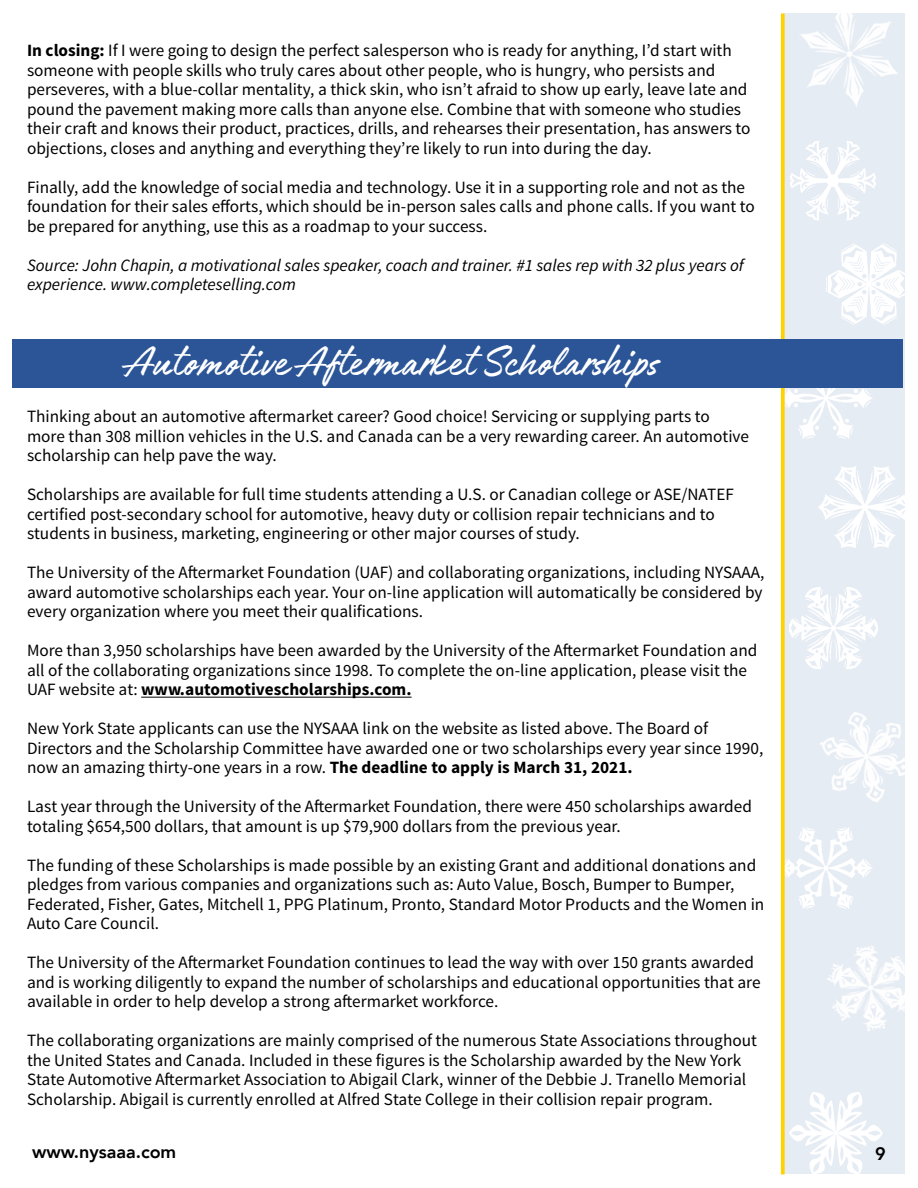
<style>
.page{position:relative;width:918px;height:1188px;background:#fff}
.page>*{position:absolute;margin:0;border:0;box-sizing:border-box;transform-origin:0 0}
.t1{font:48px "Authenia Solid";letter-spacing:.01em;color:#fff}
.t2{font:800 18px "Avenir";color:#000}
.t3{font:17.25px/19.5px "Source Sans Pro";color:#000}
.t4{font:italic 17.25px/19.5px "Source Sans Pro";color:#000}
.s1{font-weight:700}
</style>
<div class="page">
<div style="left:783px;top:14px;width:121px;height:1160px;background:#e6ecf4"></div>
<img style="left:780px;top:388px;width:92px;height:50px">
<img style="left:818px;top:467px;width:87px;height:80px">
<img style="left:820px;top:705px;width:85px;height:103px">
<img style="left:827px;top:935px;width:78px;height:106px">
<img style="left:828px;top:244px;width:77px;height:80px">
<img style="left:780px;top:827px;width:92px;height:81px">
<img style="left:789px;top:588px;width:89px;height:81px">
<img style="left:790px;top:1093px;width:93px;height:80px">
<img style="left:790px;top:141px;width:86px;height:80px">
<img style="left:781px;top:13px;width:124px;height:104px">
<svg style="left:781px;top:14px;width:4px;height:1160px;background:#fcd314"></svg>
<hr style="left:141px;top:697px;width:271px;height:1px;background:#000">
<div style="left:12px;top:339px;width:891px;height:49px;background:#2b5597"></div>
<p class="t3" style="left:27px;top:41px;width:725px"><span class="s1">In closing:</span> If I were going to design the perfect salesperson who is ready for anything, I’d start with someone with people skills who truly cares about other people, who is hungry, who persists and perseveres, with a blue-collar mentality, a thick skin, who isn’t afraid to show up early, leave late and pound the pavement making more calls than anyone else. Combine that with someone who studies their craft and knows their product, practices, drills, and rehearses their presentation, has answers to objections, closes and anything and everything they’re likely to run into during the day.</p>
<p class="t3" style="left:27px;top:178px;width:729px">Finally, add the knowledge of social media and technology. Use it in a supporting role and not as the foundation for their sales efforts, which should be in-person sales calls and phone calls. If you want to be prepared for anything, use this as a roadmap to your success.</p>
<p class="t4" style="left:27px;top:255px;width:718px">Source: John Chapin, a motivational sales speaker, coach and trainer. #1 sales rep with 32 plus years of experience. www.completeselling.com</p>
<h1 class="t1" style="left:124px;top:337px;width:536px">Automotive Aftermarket Scholarships</h1>
<p class="t3" style="left:27px;top:407px;width:724px">Thinking about an automotive aftermarket career? Good choice! Servicing or supplying parts to more than 308 million vehicles in the U.S. and Canada can be a very rewarding career. An automotive scholarship can help pave the way.</p>
<p class="t3" style="left:27px;top:485px;width:708px">Scholarships are available for full time students attending a U.S. or Canadian college or ASE/NATEF certified post-secondary school for automotive, heavy duty or collision repair technicians and to students in business, marketing, engineering or other major courses of study.</p>
<p class="t3" style="left:27px;top:563px;width:739px;text-align:justify">The University of the Aftermarket Foundation (UAF) and collaborating organizations, including NYSAAA, award automotive scholarships each year. Your on-line application will automatically be considered by every organization where you meet their qualifications.</p>
<p class="t3" style="left:27px;top:641px;width:732px">More than 3,950 scholarships have been awarded by the University of the Aftermarket Foundation and all of the collaborating organizations since 1998. To complete the on-line application, please visit the<br>UAF website at: <span class="s1">www.automotivescholarships.com.</span></p>
<p class="t3" style="left:27px;top:719px;width:738px">New York State applicants can use the NYSAAA link on the website as listed above. The Board of<br>Directors and the Scholarship Committee have awarded one or two scholarships every year since 1990, now an amazing thirty-one years in a row. <span class="s1">The deadline to apply is March 31, 2021.</span></p>
<p class="t3" style="left:27px;top:797px;width:726px">Last year through the University of the Aftermarket Foundation, there were 450 scholarships awarded totaling $654,500 dollars, that amount is up $79,900 dollars from the previous year.</p>
<p class="t3" style="left:27px;top:856px;width:739px">The funding of these Scholarships is made possible by an existing Grant and additional donations and pledges from various companies and organizations such as: Auto Value, Bosch, Bumper to Bumper, Federated, Fisher, Gates, Mitchell 1, PPG Platinum, Pronto, Standard Motor Products and the Women in Auto Care Council.</p>
<p class="t3" style="left:27px;top:953px;width:735px">The University of the Aftermarket Foundation continues to lead the way with over 150 grants awarded and is working diligently to expand the number of scholarships and educational opportunities that are available in order to help develop a strong aftermarket workforce.</p>
<p class="t3" style="left:27px;top:1031px;width:731px">The collaborating organizations are mainly comprised of the numerous State Associations throughout the United States and Canada. Included in these figures is the Scholarship awarded by the New York State Automotive Aftermarket Association to Abigail Clark, winner of the Debbie J. Tranello Memorial Scholarship. Abigail is currently enrolled at Alfred State College in their collision repair program.</p>
<p class="t2" style="left:32px;top:1138px;width:146px">www.nysaaa.com</p>
<p class="t2" style="left:875px;top:1140px;width:12px">9</p>
</div>
